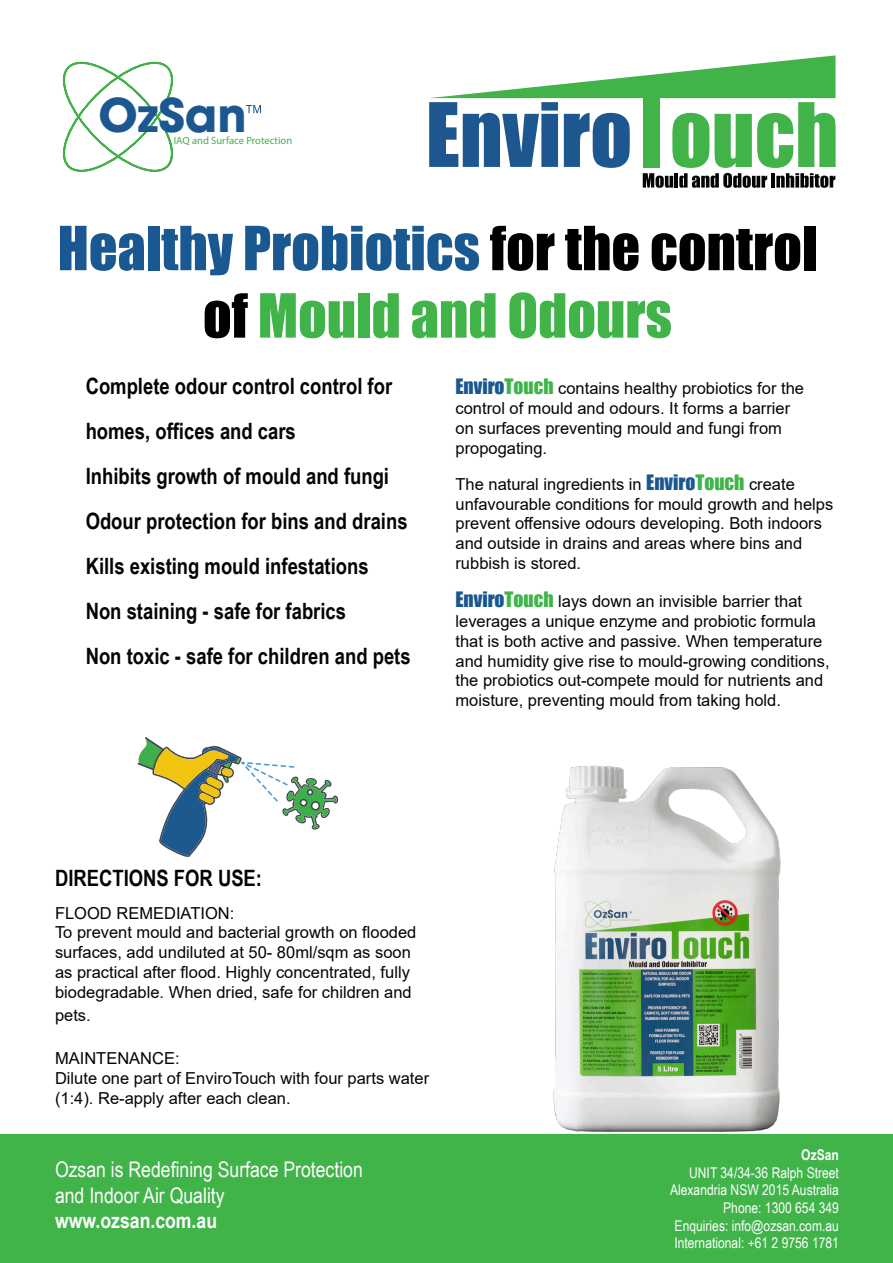
<style>
.page{position:relative;width:893px;height:1263px;background:#fff}
.page>*{position:absolute;margin:0;border:0;box-sizing:border-box;transform-origin:0 0}
.t1{font:56.25px/67.3px "Impact";color:#195890;text-align:center}
.t2{font:700 46.2px "Avant Garde";color:#1c5790}
.t3{font:700 22.5px/45px "Arial Narrow";color:#040503}
.t4{font:21.45px/25.8px "Arial Narrow";color:#fff}
.t5{font:700 21.45px "Arial Narrow";color:#fff}
.t6{font:16.5px/19.8px "Arial";color:#040503}
.t7{font:14.7px/17.7px "Arial Narrow";color:#fff;text-align:right}
.t8{font:10.5px "Myriad Pro";color:#42b149}
.s1{color:#000}
.s2{color:#40b349}
.s3{font-family:"Impact";font-size:19.5px;color:#1a578f}
.s4{font-family:"Impact";font-size:19.5px;color:#3eb449}
.s5{font-weight:700}
</style>
<div class="page">
<svg style="left:137px;top:737px;width:201px;height:120px"></svg>
<div style="left:0;top:1135px;width:893px;height:128px;background:#40b349"></div>
<svg style="left:62px;top:61px;width:111px;height:111px"></svg>
<svg style="left:246px;top:105px;width:15px;height:8px"></svg>
<svg style="left:429px;top:55px;width:407px;height:133px"></svg>
<div style="left:643px;top:97px;width:16px;height:71px;background:#41b349"></div>
<img style="left:482px;top:765px;width:395px;height:370px">
<p class="t2" style="left:98px;top:85px;width:150px">OzSan</p>
<p class="t8" style="left:174px;top:134px;width:120px">IAQ and Surface Protection</p>
<p class="t1" style="left:58px;top:213px;width:761px">Healthy Probiotics <span class="s1">for the control of</span> <span class="s2">Mould and Odours</span></p>
<p class="t3" style="left:86px;top:363px;width:308px">Complete odour control control for homes, offices and cars</p>
<p class="t3" style="left:86px;top:453px;width:305px">Inhibits growth of mould and fungi</p>
<p class="t3" style="left:86px;top:498px;width:323px">Odour protection for bins and drains</p>
<p class="t3" style="left:86px;top:543px;width:284px">Kills existing mould infestations</p>
<p class="t3" style="left:86px;top:588px;width:262px">Non staining - safe for fabrics</p>
<p class="t3" style="left:86px;top:633px;width:327px">Non toxic - safe for children and pets</p>
<p class="t6" style="left:455px;top:378px;width:350px"><span class="s3">Enviro</span><span class="s4">Touch</span> contains healthy probiotics for the control of mould and odours. It forms a barrier on surfaces preventing mould and fungi from propogating.</p>
<p class="t6" style="left:455px;top:474px;width:379px">The natural ingredients in <span class="s3">Enviro</span><span class="s4">Touch</span> create unfavourable conditions for mould growth and helps prevent offensive odours developing. Both indoors and outside in drains and areas where bins and rubbish is stored.</p>
<p class="t6" style="left:455px;top:591px;width:376px"><span class="s3">Enviro</span><span class="s4">Touch</span> lays down an invisible barrier that leverages a unique enzyme and probiotic formula that is both active and passive. When temperature and humidity give rise to mould-growing conditions, the probiotics out-compete mould for nutrients and moisture, preventing mould from taking hold.</p>
<p class="t3" style="left:55px;top:855px;width:209px">DIRECTIONS FOR USE:</p>
<p class="t6" style="left:55px;top:903px;width:181px">FLOOD REMEDIATION:</p>
<p class="t6" style="left:55px;top:923px;width:363px">To prevent mould and bacterial growth on flooded surfaces, add undiluted at 50- 80ml/sqm as soon as practical after flood. Highly concentrated, fully biodegradable. When dried, safe for children and</p>
<p class="t6" style="left:55px;top:1005px;width:37px">pets.</p>
<p class="t6" style="left:55px;top:1049px;width:126px">MAINTENANCE:</p>
<p class="t6" style="left:55px;top:1068px;width:376px">Dilute one part of EnviroTouch with four parts water (1:4). Re-apply after each clean.</p>
<p class="t4" style="left:55px;top:1155px;width:309px">Ozsan is Redefining Surface Protection and Indoor Air Quality</p>
<p class="t5" style="left:55px;top:1204px;width:164px">www.ozsan.com.au</p>
<p class="t7" style="left:689px;top:1145px;width:151px"><span class="s5">OzSan<br></span>UNIT 34/34-36 Ralph Street</p>
<p class="t7" style="left:670px;top:1181px;width:170px">Alexandria NSW 2015 Australia<br>Phone: 1300 654 349</p>
<p class="t7" style="left:675px;top:1216px;width:166px">Enquiries: info@ozsan.com.au</p>
<p class="t7" style="left:674px;top:1234px;width:166px">International: +61 2 9756 1781</p>
</div>
